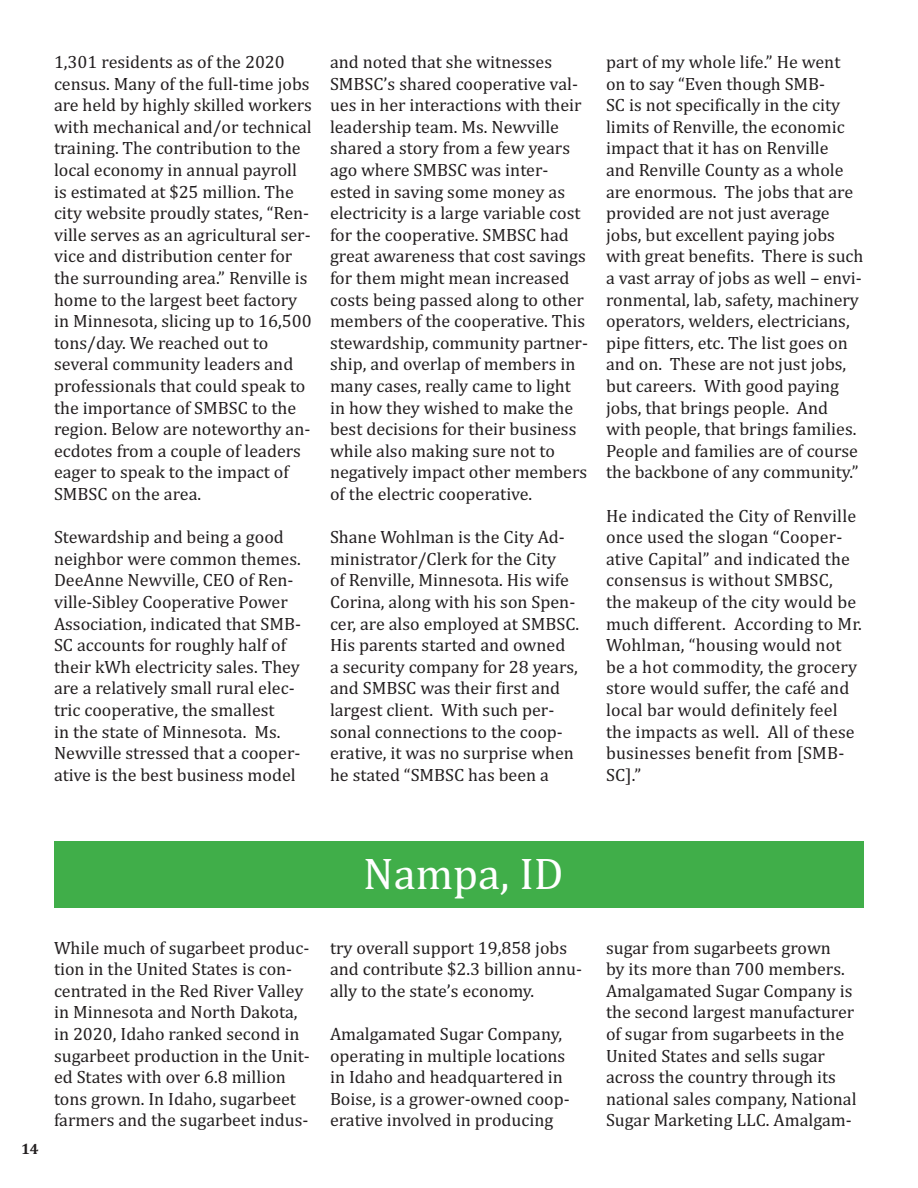
<style>
.page{position:relative;width:918px;height:1188px;background:#fff}
.page>*{position:absolute;margin:0;border:0;box-sizing:border-box;transform-origin:0 0}
.t1{font:45px "Cambria";color:#fff}
.t2{font:18px/21.6px "Cambria";color:#231f20}
.t3{font:700 15px "Cambria";color:#231f20}
</style>
<div class="page">
<div style="left:54px;top:841px;width:810px;height:67px;background:#40ae49"></div>
<p class="t2" style="left:54px;top:51px;width:260px">1,301 residents as of the 2020 census. Many of the full-time jobs are held by highly skilled workers with mechanical and/or technical training. The contribution to the local economy in annual payroll is estimated at $25 million. The city website proudly states, “Ren&shy;ville serves as an agricultural ser&shy;vice and distribution center for the surrounding area.” Renville is home to the largest beet factory in Minnesota, slicing up to 16,500 tons/day. We reached out to several community leaders and professionals that could speak to the importance of SMBSC to the region. Below are noteworthy an&shy;ecdotes from a couple of leaders eager to speak to the impact of<br>SMBSC on the area.</p>
<p class="t2" style="left:54px;top:526px;width:249px">Stewardship and being a good neighbor were common themes.<br>DeeAnne Newville, CEO of Ren&shy;ville-Sibley Cooperative Power<br>Association, indicated that SMB-<br>SC accounts for roughly half of their kWh electricity sales. They are a relatively small rural elec&shy;tric cooperative, the smallest<br>in the state of Minnesota. Ms.<br>Newville stressed that a cooper&shy;ative is the best business model</p>
<p class="t2" style="left:330px;top:51px;width:259px">and noted that she witnesses<br>SMBSC’s shared cooperative val&shy;ues in her interactions with their leadership team. Ms. Newville shared a story from a few years ago where SMBSC was inter&shy;ested in saving some money as electricity is a large variable cost for the cooperative. SMBSC had great awareness that cost savings for them might mean increased costs being passed along to other members of the cooperative. This stewardship, community partner&shy;ship, and overlap of members in many cases, really came to light in how they wished to make the best decisions for their business while also making sure not to negatively impact other members of the electric cooperative.</p>
<p class="t2" style="left:330px;top:526px;width:251px">Shane Wohlman is the City Ad&shy;ministrator/Clerk for the City<br>of Renville, Minnesota. His wife<br>Corina, along with his son Spen&shy;cer, are also employed at SMBSC.<br>His parents started and owned<br>a security company for 28 years, and SMBSC was their first and largest client. With such per&shy;sonal connections to the coop&shy;erative, it was no surprise when he stated “SMBSC has been a</p>
<p class="t2" style="left:606px;top:51px;width:259px">part of my whole life.” He went on to say “Even though SMB-<br>SC is not specifically in the city limits of Renville, the economic impact that it has on Renville<br>and Renville County as a whole are enormous. The jobs that are provided are not just average jobs, but excellent paying jobs with great benefits. There is such a vast array of jobs as well – envi&shy;ronmental, lab, safety, machinery operators, welders, electricians, pipe fitters, etc. The list goes on and on. These are not just jobs, but careers. With good paying jobs, that brings people. And with people, that brings families.<br>People and families are of course the backbone of any community.”</p>
<p class="t2" style="left:606px;top:505px;width:258px">He indicated the City of Renville once used the slogan “Cooper&shy;ative Capital” and indicated the consensus is without SMBSC, the makeup of the city would be much different. According to Mr.<br>Wohlman, “housing would not be a hot commodity, the grocery store would suffer, the café and local bar would definitely feel the impacts as well. All of these businesses benefit from [SMB-<br>SC].”</p>
<p class="t1" style="left:363px;top:848px;width:202px">Nampa, ID</p>
<p class="t3" style="left:21px;top:1140px;width:19px">14</p>
<p class="t2" style="left:54px;top:937px;width:257px">While much of sugarbeet produc&shy;tion in the United States is con&shy;centrated in the Red River Valley in Minnesota and North Dakota, in 2020, Idaho ranked second in sugarbeet production in the Unit&shy;ed States with over 6.8 million tons grown. In Idaho, sugarbeet farmers and the sugarbeet indus-</p>
<p class="t2" style="left:330px;top:937px;width:254px">try overall support 19,858 jobs and contribute $2.3 billion annu&shy;ally to the state’s economy.</p>
<p class="t2" style="left:330px;top:1023px;width:241px">Amalgamated Sugar Company, operating in multiple locations in Idaho and headquartered in<br>Boise, is a grower-owned coop&shy;erative involved in producing</p>
<p class="t2" style="left:606px;top:937px;width:252px">sugar from sugarbeets grown<br>by its more than 700 members.<br>Amalgamated Sugar Company is the second largest manufacturer of sugar from sugarbeets in the<br>United States and sells sugar across the country through its national sales company, National<br>Sugar Marketing LLC. Amalgam-</p>
</div>
